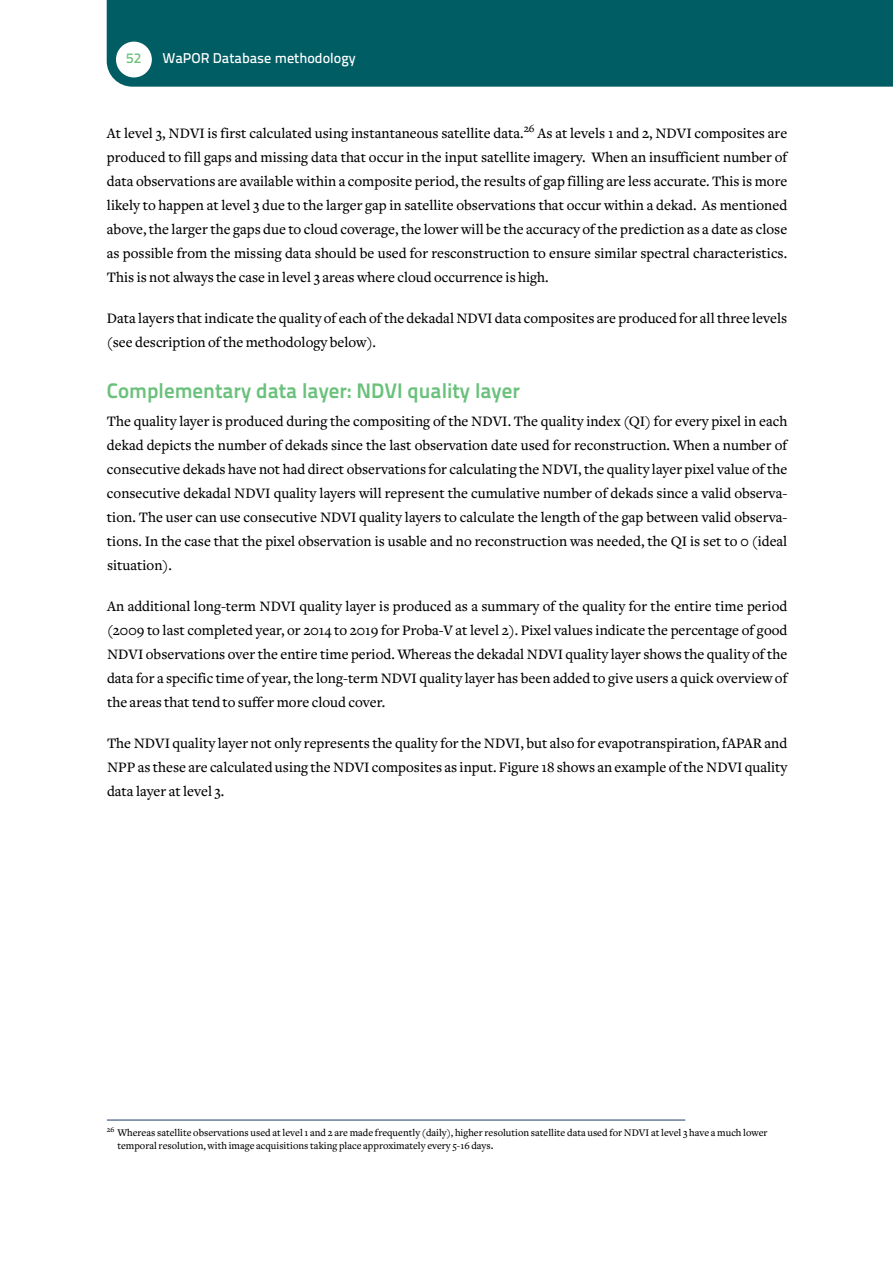
<style>
.page{position:relative;width:893px;height:1263px;background:#fff}
.page>*{position:absolute;margin:0;border:0;box-sizing:border-box;transform-origin:0 0}
.t1{font:700 21px "Titillium Text 22 L";color:#6ac17b}
.t2{font:500 15px/24px "Freight Text";color:#000;text-align:justify}
.t3{font:500 14.25px "Titillium Text 22 L";color:#fff}
.t4{font:500 14.25px "Titillium Text 22 L";color:#6ac17b}
.t5{font:500 10.5px/13.5px "Freight Text";color:#000}
.s1{font-family:"Calibri";font-weight:400;font-size:13.5px}
</style>
<div class="page">
<div style="left:107px;top:0;width:786px;height:87px;background:#005d64"></div>
<div style="left:116px;top:42px;width:36px;height:35px;background:#fff;border-radius:50%"></div>
<hr style="left:107px;top:1120px;width:578px;height:1px;background:#1b3a68">
<p class="t4" style="left:126px;top:47px;width:17px">52</p>
<p class="t3" style="left:162px;top:47px;width:195px">WaPOR Database methodology</p>
<p class="t2" style="left:107px;top:122px;width:682px">At level 3, NDVI is first calculated using instantaneous satellite data.<sup>26</sup> As at levels 1 and 2, NDVI composites are produced to fill gaps and missing data that occur in the input satellite imagery. When an insufficient number of data observations are available within a composite period, the results of gap filling are less accurate. This is more likely to happen at level 3 due to the larger gap in satellite observations that occur within a dekad. As mentioned above, the larger the gaps due to cloud coverage, the lower will be the accuracy of the prediction as a date as close as possible from the missing data should be used for resconstruction to ensure similar spectral characteristics.<br>This is not always the case in level 3 areas where cloud occurrence is high.</p>
<p class="t2" style="left:107px;top:307px;width:682px">Data layers that indicate the quality of each of the dekadal NDVI data composites are produced for all three levels (see description of the methodology below).</p>
<h1 class="t1" style="left:107px;top:374px;width:414px">Complementary data layer: NDVI quality layer</h1>
<p class="t2" style="left:107px;top:410px;width:682px">The quality layer is produced during the compositing of the NDVI. The quality index (QI) for every pixel in each dekad depicts the number of dekads since the last observation date used for reconstruction. When a number of consecutive dekads have not had direct observations for calculating the NDVI, the quality layer pixel value of the consecutive dekadal NDVI quality layers will represent the cumulative number of dekads since a valid observa&shy;tion. The user can use consecutive NDVI quality layers to calculate the length of the gap between valid observa&shy;tions. In the case that the pixel observation is usable and no reconstruction was needed, the QI is set to 0 (ideal situation).</p>
<p class="t2" style="left:107px;top:595px;width:682px">An additional long-term NDVI quality layer is produced as a summary of the quality for the entire time period (2009 to last completed year, or 2014 to 2019 for Proba-V at level 2). Pixel values indicate the percentage of good NDVI observations over the entire time period. Whereas the dekadal NDVI quality layer shows the quality of the data for a specific time of year, the long-term NDVI quality layer has been added to give users a quick overview of the areas that tend to suffer more cloud cover.</p>
<p class="t2" style="left:107px;top:732px;width:682px">The NDVI quality layer not only represents the quality for the NDVI, but also for evapotranspiration, fAPAR and NPP as these are calculated using the NDVI composites as input. Figure 18 shows an example of the NDVI quality data layer at level 3.</p>
<p class="t5" style="left:117px;top:1126px;width:652px;text-indent:-11px"><sup>26</sup> Whereas satellite observations used at level 1 and 2 are made frequently (daily), higher resolution satellite data used for NDVI at level 3 have a much lower temporal resolution, with image acquisitions taking place approximately every 5-16 days<span class="s1">.</span></p>
</div>
